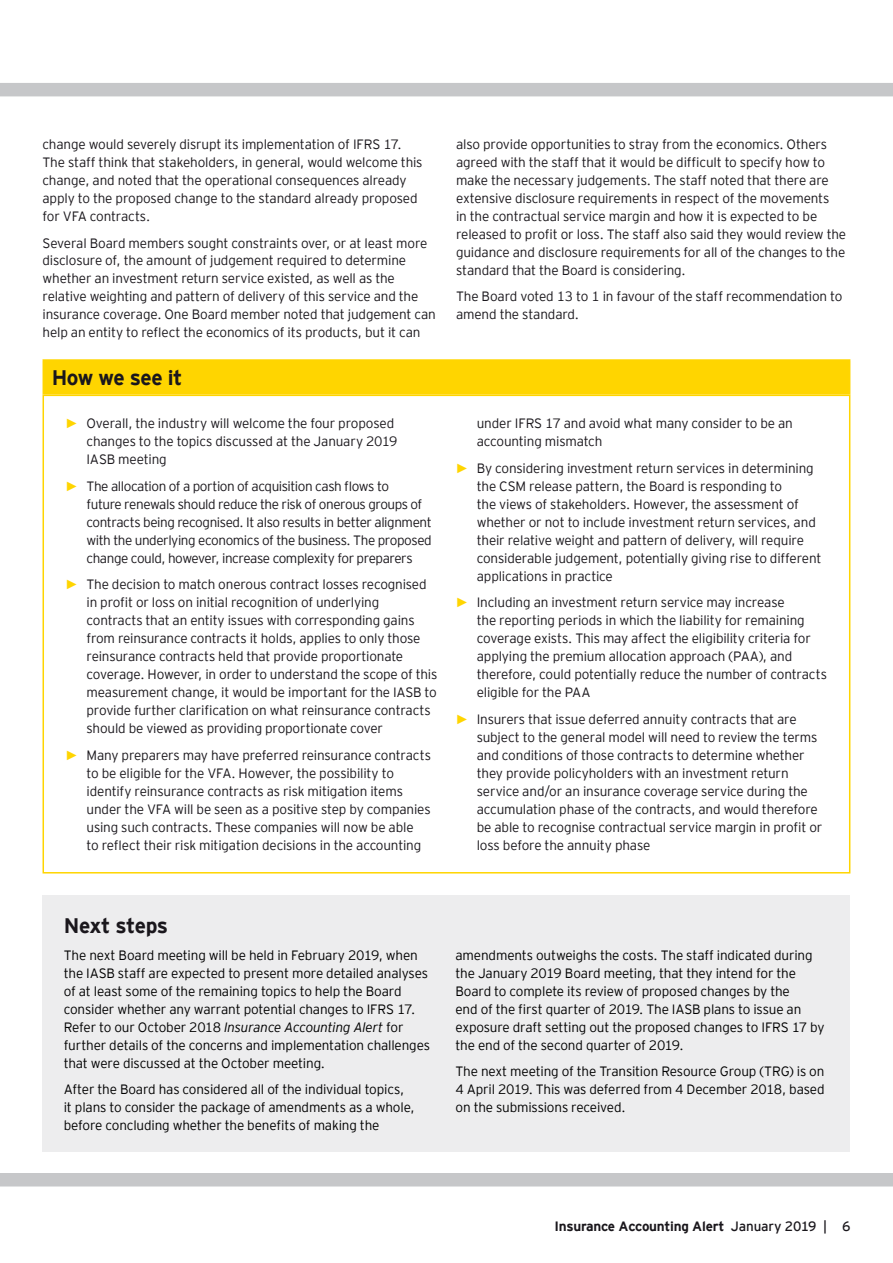
<style>
.page{position:relative;width:893px;height:1263px;background:#fff}
.page>*{position:absolute;margin:0;border:0;box-sizing:border-box;transform-origin:0 0}
.t1{font:700 21px "EY Interstate";letter-spacing:-.03em;color:#1a171c}
.t2{font:300 13.5px/18px "EY Interstate";letter-spacing:-.015em;color:#1a171c}
.t3{font:300 13.5px/18px "EY Interstate";letter-spacing:-.01em;color:#000}
.t4{font:300 13.5px/18px "EY Interstate";letter-spacing:-.035em;color:#1a171c}
.t5{font:700 13.5px "EY Interstate";letter-spacing:-.02em;color:#1a171c}
.s1{font-family:"Arial";font-weight:700;color:#ffd500}
.s2{font-style:italic}
.s3{font-weight:400}
</style>
<div class="page">
<div style="left:0;top:1173px;width:893px;height:13px;background:#c6c7c9"></div>
<div style="left:0;top:83px;width:893px;height:13px;background:#c6c7c9"></div>
<div style="left:43px;top:360px;width:807px;height:34px;background:#ffd500"></div>
<hr style="left:43px;top:359px;width:807px;height:2px;background:#ffd600">
<hr style="left:43px;top:393px;width:807px;height:2px;background:#ffd600">
<div style="left:43px;top:895px;width:807px;height:257px;background:#ededee"></div>
<p class="t2" style="left:43px;top:134px;width:382px">change would severely disrupt its implementation of IFRS 17.<br>The staff think that stakeholders, in general, would welcome this change, and noted that the operational consequences already apply to the proposed change to the standard already proposed for VFA contracts.</p>
<p class="t2" style="left:43px;top:233px;width:395px">Several Board members sought constraints over, or at least more disclosure of, the amount of judgement required to determine whether an investment return service existed, as well as the relative weighting and pattern of delivery of this service and the insurance coverage. One Board member noted that judgement can help an entity to reflect the economics of its products, but it can</p>
<h1 class="t1" style="left:52px;top:363px;width:132px">How we see it</h1>
<p class="t2" style="left:87px;top:414px;width:313px;text-indent:-21px"><span class="s1">►</span> Overall, the industry will welcome the four proposed changes to the topics discussed at the January 2019<br>IASB meeting</p>
<p class="t4" style="left:87px;top:476px;width:347px;text-indent:-21px"><span class="s1">►</span> The allocation of a portion of acquisition cash flows to<br>future renewals should reduce the risk of onerous groups of contracts being recognised. It also results in better alignment with the underlying economics of the business. The proposed change could, however, increase complexity for preparers</p>
<p class="t2" style="left:87px;top:574px;width:352px;text-indent:-21px"><span class="s1">►</span> The decision to match onerous contract losses recognised in profit or loss on initial recognition of underlying contracts that an entity issues with corresponding gains from reinsurance contracts it holds, applies to only those reinsurance contracts held that provide proportionate coverage. However, in order to understand the scope of this measurement change, it would be important for the IASB to provide further clarification on what reinsurance contracts should be viewed as providing proportionate cover</p>
<p class="t2" style="left:87px;top:745px;width:346px;text-indent:-21px"><span class="s1">►</span> Many preparers may have preferred reinsurance contracts to be eligible for the VFA. However, the possibility to identify reinsurance contracts as risk mitigation items under the VFA will be seen as a positive step by companies using such contracts. These companies will now be able<br>to reflect their risk mitigation decisions in the accounting</p>
<p class="t2" style="left:456px;top:134px;width:392px">also provide opportunities to stray from the economics. Others agreed with the staff that it would be difficult to specify how to make the necessary judgements. The staff noted that there are extensive disclosure requirements in respect of the movements<br>in the contractual service margin and how it is expected to be released to profit or loss. The staff also said they would review the guidance and disclosure requirements for all of the changes to the standard that the Board is considering.</p>
<p class="t2" style="left:456px;top:287px;width:388px">The Board voted 13 to 1 in favour of the staff recommendation to amend the standard.</p>
<p class="t2" style="left:477px;top:413px;width:318px">under IFRS 17 and avoid what many consider to be an accounting mismatch</p>
<p class="t2" style="left:477px;top:458px;width:346px;text-indent:-21px"><span class="s1">►</span> By considering investment return services in determining the CSM release pattern, the Board is responding to<br>the views of stakeholders. However, the assessment of whether or not to include investment return services, and their relative weight and pattern of delivery, will require considerable judgement, potentially giving rise to different applications in practice</p>
<p class="t2" style="left:477px;top:592px;width:352px;text-indent:-21px"><span class="s1">►</span> Including an investment return service may increase<br>the reporting periods in which the liability for remaining coverage exists. This may affect the eligibility criteria for applying the premium allocation approach (PAA), and therefore, could potentially reduce the number of contracts eligible for the PAA</p>
<p class="t2" style="left:477px;top:709px;width:347px;text-indent:-21px"><span class="s1">►</span> Insurers that issue deferred annuity contracts that are subject to the general model will need to review the terms and conditions of those contracts to determine whether they provide policyholders with an investment return service and/or an insurance coverage service during the accumulation phase of the contracts, and would therefore be able to recognise contractual service margin in profit or loss before the annuity phase</p>
<h1 class="t1" style="left:64px;top:911px;width:106px">Next steps</h1>
<p class="t3" style="left:64px;top:945px;width:368px">The next Board meeting will be held in February 2019, when the IASB staff are expected to present more detailed analyses of at least some of the remaining topics to help the Board consider whether any warrant potential changes to IFRS 17.<br>Refer to our October 2018 <span class="s2">Insurance Accounting Alert</span> for further details of the concerns and implementation challenges that were discussed at the October meeting.</p>
<p class="t3" style="left:64px;top:1080px;width:352px">After the Board has considered all of the individual topics, it plans to consider the package of amendments as a whole, before concluding whether the benefits of making the</p>
<p class="t3" style="left:455px;top:945px;width:371px">amendments outweighs the costs. The staff indicated during the January 2019 Board meeting, that they intend for the Board to complete its review of proposed changes by the<br>end of the first quarter of 2019. The IASB plans to issue an exposure draft setting out the proposed changes to IFRS 17 by the end of the second quarter of 2019.</p>
<p class="t3" style="left:455px;top:1062px;width:371px;text-align:justify">The next meeting of the Transition Resource Group (TRG) is on 4 April 2019. This was deferred from 4 December 2018, based on the submissions received.</p>
<p class="t5" style="left:555px;top:1217px;width:297px">Insurance Accounting Alert <span class="s3">January 2019 | 6</span></p>
</div>
